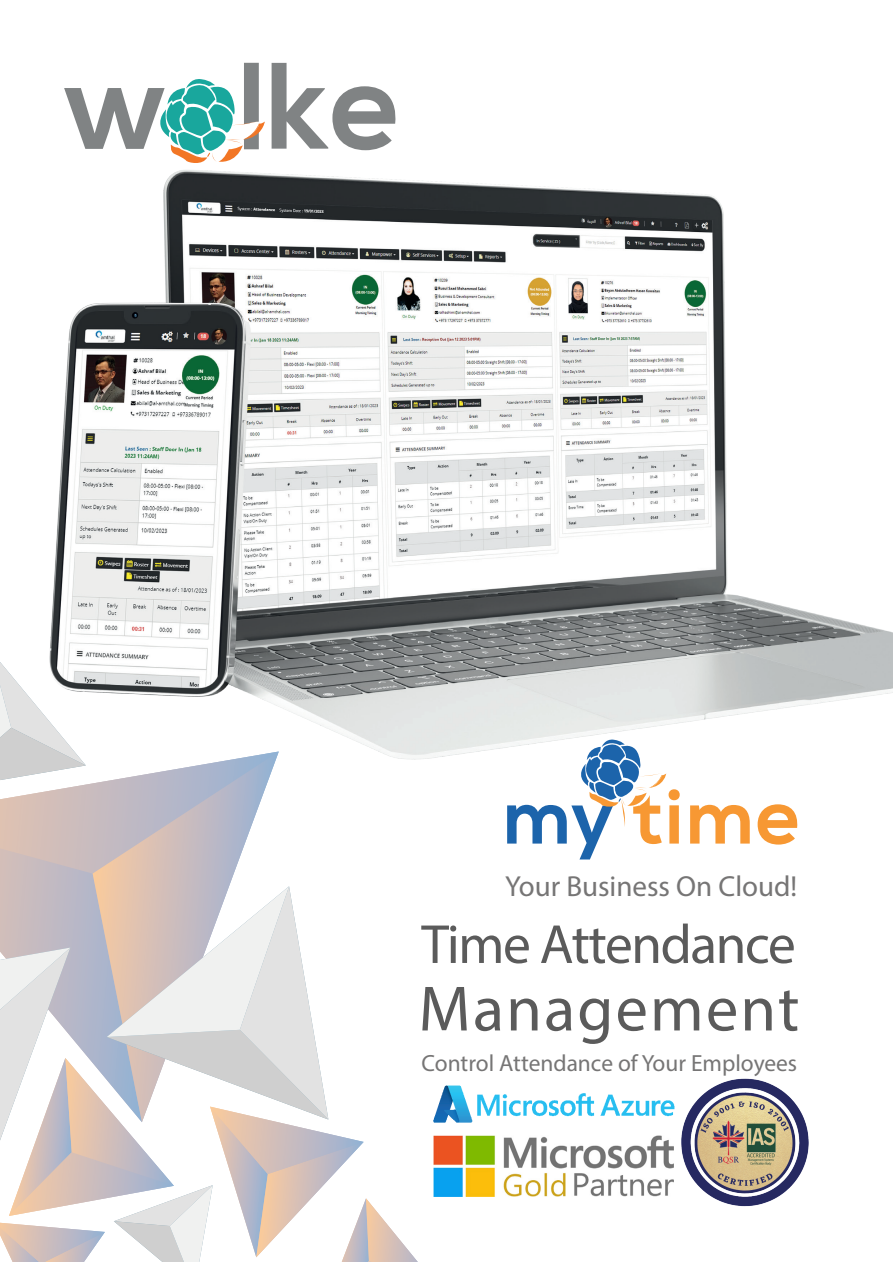
<style>
.page{position:relative;width:893px;height:1263px;background:#fff}
.page>*{position:absolute;margin:0;border:0;box-sizing:border-box;transform-origin:0 0}
.t1{font:500 64.5px "Cooper Hewitt";letter-spacing:.035em;color:#5b5b5b}
.t2{font:500 55.5px "Cooper Hewitt";letter-spacing:-.025em;color:#5b5b5b}
.t3{font:500 29.1px "Cooper Hewitt";color:#767575}
.t4{font:100 23.4px "Cooper Hewitt";color:#767575}
</style>
<div class="page">
<svg style="left:0;top:893px;width:434px;height:369px"></svg>
<img style="left:430px;top:1036px;width:242px;height:138px">
<img style="left:434px;top:1135px;width:238px;height:62px">
<img style="left:672px;top:1078px;width:137px;height:129px">
<img style="left:0;top:62px;width:893px;height:831px">
<svg style="left:690px;top:805px;width:60px;height:38px"></svg>
<svg style="left:758px;top:804px;width:40px;height:40px"></svg>
<svg style="left:507px;top:738px;width:173px;height:121px"></svg>
<p class="t3" style="left:505px;top:868px;width:294px">Your Business On Cloud!</p>
<p class="t2" style="left:421px;top:910px;width:376px">Time Attendance</p>
<p class="t1" style="left:419px;top:969px;width:382px">Management</p>
<p class="t4" style="left:421px;top:1049px;width:377px">Control Attendance of Your Employees</p>
</div>
